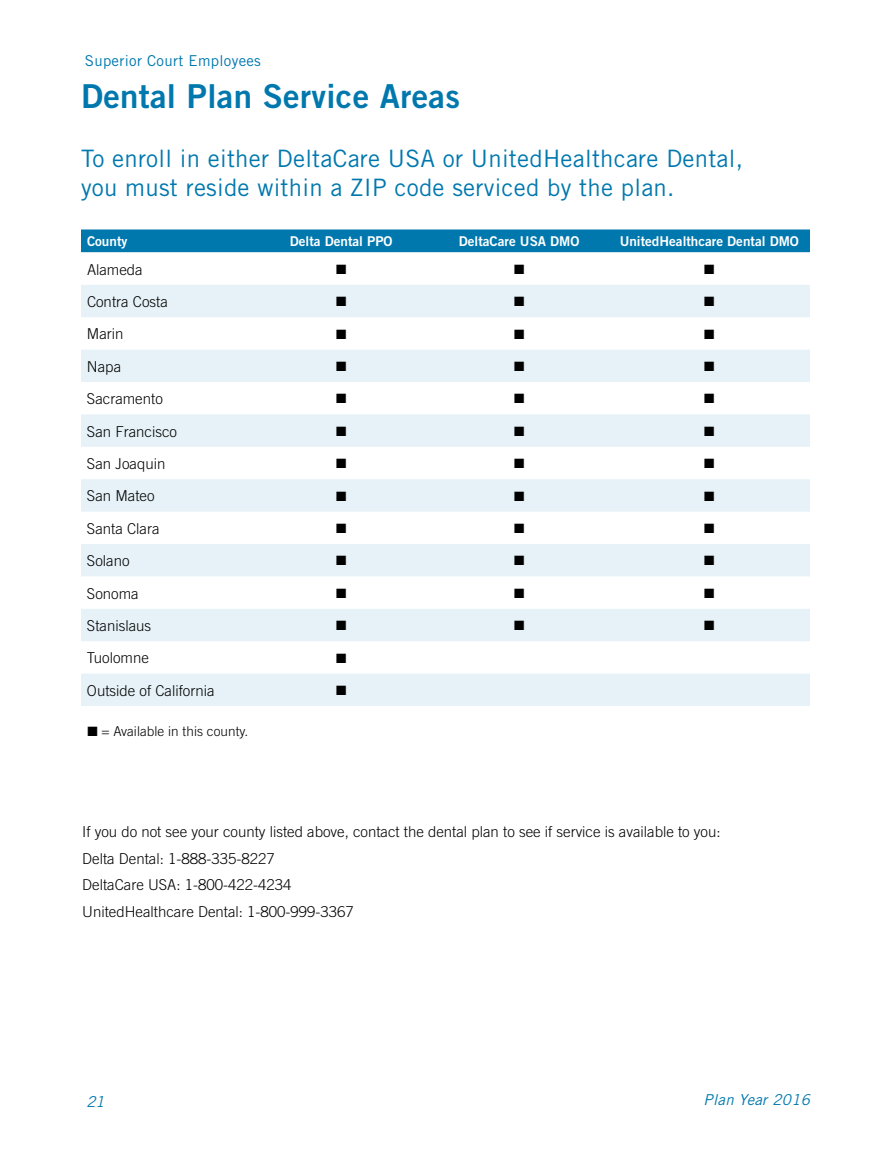
<style>
.page{position:relative;width:891px;height:1161px;background:#fff}
.page>*{position:absolute;margin:0;border:0;box-sizing:border-box;transform-origin:0 0}
.t1{font:33px "Trade Gothic Bold Two";letter-spacing:.01em;color:#0078ae}
.t2{font:24px/28.8px "Trade Gothic";letter-spacing:.01em;color:#0078ae}
.t3{font:300 15px/26.4px "Trade Gothic";color:#000}
.t4{font:15px "Trade Gothic";letter-spacing:.02em;color:#0078ae}
.t5{font:italic 15px "Trade Gothic";letter-spacing:.02em;color:#0078ae}
.t6{font:13.5px "Trade Gothic Bold Two";color:#fff}
.t7{font:13.5px "Zapf Dingbats ITC";color:#000}
.t8{font:300 13.5px "Trade Gothic";letter-spacing:.005em;color:#000}
</style>
<div class="page">
<div style="left:81px;top:230px;width:729px;height:22px;background:#0078ae"></div>
<svg style="left:81px;top:285px;width:729px;height:421px;fill:#e6f2f7"></svg>
<p class="t4" style="left:85px;top:51px;width:178px">Superior Court Employees</p>
<h1 class="t1" style="left:81px;top:75px;width:381px">Dental Plan Service Areas</h1>
<h2 class="t2" style="left:81px;top:144px;width:664px">To enroll in either DeltaCare USA or UnitedHealthcare Dental, you must reside within a ZIP code serviced by the plan.</h2>
<p class="t6" style="left:87px;top:233px;width:42px">County</p>
<p class="t6" style="left:290px;top:233px;width:104px">Delta Dental PPO</p>
<p class="t6" style="left:459px;top:233px;width:122px">DeltaCare USA DMO</p>
<p class="t6" style="left:620px;top:233px;width:181px">UnitedHealthcare Dental DMO</p>
<p class="t3" style="left:87px;top:256px;width:57px">Alameda</p>
<p class="t7" style="left:336px;top:263px;width:12px">■</p>
<p class="t7" style="left:514px;top:263px;width:12px">■</p>
<p class="t7" style="left:704px;top:263px;width:12px">■</p>
<p class="t3" style="left:87px;top:288px;width:82px">Contra Costa</p>
<p class="t7" style="left:336px;top:295px;width:12px">■</p>
<p class="t7" style="left:514px;top:295px;width:12px">■</p>
<p class="t7" style="left:704px;top:295px;width:12px">■</p>
<p class="t3" style="left:87px;top:321px;width:38px">Marin</p>
<p class="t7" style="left:336px;top:328px;width:12px">■</p>
<p class="t7" style="left:514px;top:328px;width:12px">■</p>
<p class="t7" style="left:704px;top:328px;width:12px">■</p>
<p class="t3" style="left:87px;top:353px;width:36px">Napa</p>
<p class="t7" style="left:336px;top:360px;width:12px">■</p>
<p class="t7" style="left:514px;top:360px;width:12px">■</p>
<p class="t7" style="left:704px;top:360px;width:12px">■</p>
<p class="t3" style="left:87px;top:385px;width:77px">Sacramento</p>
<p class="t7" style="left:336px;top:392px;width:12px">■</p>
<p class="t7" style="left:514px;top:392px;width:12px">■</p>
<p class="t7" style="left:704px;top:392px;width:12px">■</p>
<p class="t3" style="left:87px;top:418px;width:92px">San Francisco</p>
<p class="t7" style="left:336px;top:425px;width:12px">■</p>
<p class="t7" style="left:514px;top:425px;width:12px">■</p>
<p class="t7" style="left:704px;top:425px;width:12px">■</p>
<p class="t3" style="left:87px;top:450px;width:80px">San Joaquin</p>
<p class="t7" style="left:336px;top:457px;width:12px">■</p>
<p class="t7" style="left:514px;top:457px;width:12px">■</p>
<p class="t7" style="left:704px;top:457px;width:12px">■</p>
<p class="t3" style="left:87px;top:483px;width:69px">San Mateo</p>
<p class="t7" style="left:336px;top:490px;width:12px">■</p>
<p class="t7" style="left:514px;top:490px;width:12px">■</p>
<p class="t7" style="left:704px;top:490px;width:12px">■</p>
<p class="t3" style="left:87px;top:515px;width:74px">Santa Clara</p>
<p class="t7" style="left:336px;top:522px;width:12px">■</p>
<p class="t7" style="left:514px;top:522px;width:12px">■</p>
<p class="t7" style="left:704px;top:522px;width:12px">■</p>
<p class="t3" style="left:87px;top:547px;width:44px">Solano</p>
<p class="t7" style="left:336px;top:554px;width:12px">■</p>
<p class="t7" style="left:514px;top:554px;width:12px">■</p>
<p class="t7" style="left:704px;top:554px;width:12px">■</p>
<p class="t3" style="left:87px;top:580px;width:53px">Sonoma</p>
<p class="t7" style="left:336px;top:587px;width:12px">■</p>
<p class="t7" style="left:514px;top:587px;width:12px">■</p>
<p class="t7" style="left:704px;top:587px;width:12px">■</p>
<p class="t3" style="left:87px;top:612px;width:66px">Stanislaus</p>
<p class="t7" style="left:336px;top:619px;width:12px">■</p>
<p class="t7" style="left:514px;top:619px;width:12px">■</p>
<p class="t7" style="left:704px;top:619px;width:12px">■</p>
<p class="t3" style="left:87px;top:645px;width:63px">Tuolomne</p>
<p class="t7" style="left:336px;top:652px;width:12px">■</p>
<p class="t3" style="left:87px;top:677px;width:129px">Outside of California</p>
<p class="t7" style="left:336px;top:684px;width:12px">■</p>
<p class="t8" style="left:87px;top:723px;width:162px">■ = Available in this county.</p>
<p class="t3" style="left:82px;top:819px;width:640px">If you do not see your county listed above, contact the dental plan to see if service is available to you:<br>Delta Dental: 1-888-335-8227<br>DeltaCare USA: 1-800-422-4234<br>UnitedHealthcare Dental: 1-800-999-3367</p>
<p class="t5" style="left:86px;top:1092px;width:20px">21</p>
<p class="t5" style="left:704px;top:1090px;width:108px">Plan Year 2016</p>
</div>
